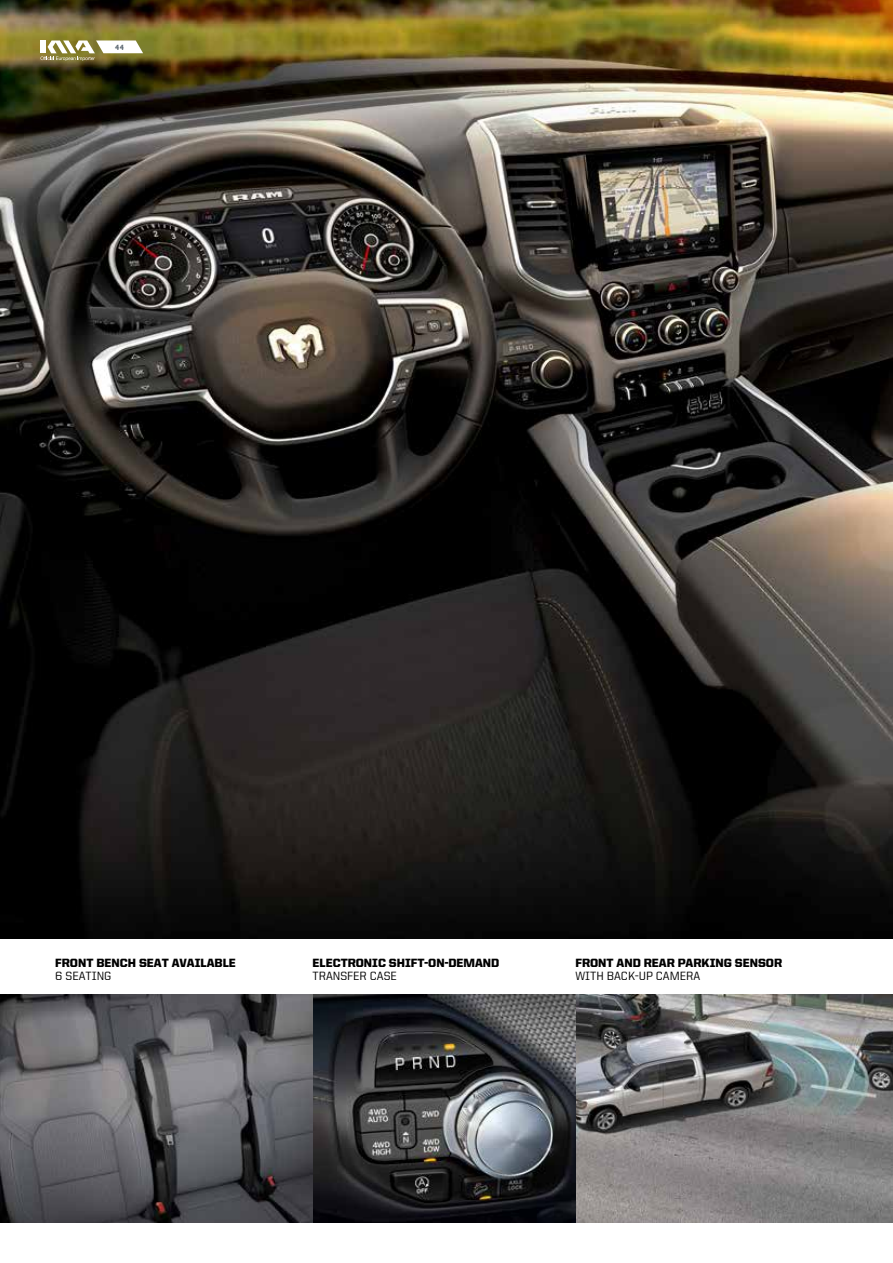
<style>
.page{position:relative;width:893px;height:1263px;background:#fff}
.page>*{position:absolute;margin:0;border:0;box-sizing:border-box;transform-origin:0 0}
.t1{font:900 12px "United Sans Reg";color:#000}
.t2{font:500 12px "United Sans Reg";color:#000}
.t3{font:7.5px "Conifer Solid";color:#5b6670}
</style>
<div class="page">
<img style="left:575px;top:994px;width:318px;height:228px">
<img style="left:0;top:994px;width:575px;height:228px">
<img style="left:0;top:0;width:893px;height:938px">
<div style="left:40px;top:41px;width:6px;height:12px;background:#fff"></div>
<svg style="left:41px;top:41px;width:102px;height:20px"></svg>
<p class="t3" style="left:115px;top:42px;width:11px">44</p>
<p class="t1" style="left:55px;top:956px;width:182px">FRONT BENCH SEAT AVAILABLE</p>
<p class="t2" style="left:55px;top:969px;width:58px">6 SEATING</p>
<p class="t1" style="left:313px;top:956px;width:188px">ELECTRONIC SHIFT-ON-DEMAND</p>
<p class="t2" style="left:313px;top:969px;width:86px">TRANSFER CASE</p>
<p class="t1" style="left:575px;top:956px;width:208px">FRONT AND REAR PARKING SENSOR</p>
<p class="t2" style="left:575px;top:969px;width:126px">WITH BACK-UP CAMERA</p>
</div>
